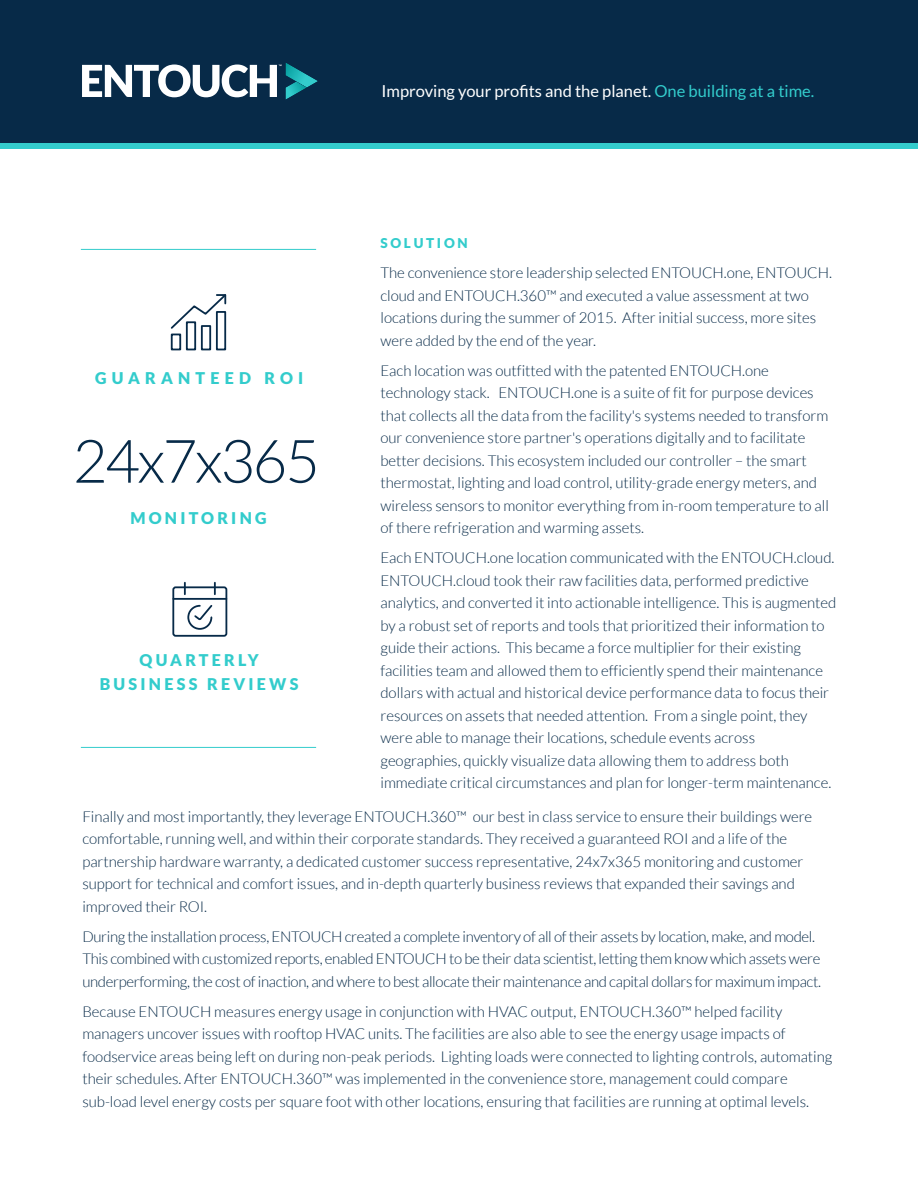
<style>
.page{position:relative;width:918px;height:1188px;background:#fff}
.page>*{position:absolute;margin:0;border:0;box-sizing:border-box;transform-origin:0 0}
.t1{font:300 60px "Lato";letter-spacing:-.04em;color:#072a48}
.t2{font:16.5px "Lato";color:#fff}
.t3{font:900 16.2px/23.9px "Lato";letter-spacing:.2em;color:#3cc;text-align:center}
.t4{font:900 16.2px "Lato";letter-spacing:.32em;color:#3cc}
.t5{font:300 15px/22.5px "Lato";color:#072a48}
.t6{font:300 15px/22.5px "Lato";letter-spacing:-.02em;color:#072a48}
.t7{font:900 13.5px "Lato";letter-spacing:.2em;color:#3cc}
.s1{color:#3cc}
</style>
<div class="page">
<hr style="left:81px;top:249px;width:235px;height:1px;background:#3cc">
<hr style="left:81px;top:747px;width:235px;height:1px;background:#3cc">
<div style="left:0;top:0;width:918px;height:149px;background:#072a48"></div>
<div style="left:0;top:143px;width:918px;height:6px;background:#3cc"></div>
<svg style="left:82px;top:63px;width:236px;height:37px"></svg>
<div style="left:171px;top:334px;width:10px;height:16px;border:2px solid #072a48"></div>
<div style="left:186px;top:321px;width:10px;height:29px;border:2px solid #072a48"></div>
<div style="left:201px;top:325px;width:10px;height:25px;border:2px solid #072a48"></div>
<div style="left:216px;top:311px;width:10px;height:39px;border:2px solid #072a48"></div>
<svg style="left:170px;top:294px;width:57px;height:36px"></svg>
<div style="left:172px;top:586px;width:55px;height:51px;border:2px solid #072a48;border-radius:2px"></div>
<svg style="left:184px;top:583px;width:2px;height:11px"></svg>
<svg style="left:214px;top:583px;width:2px;height:11px"></svg>
<hr style="left:173px;top:598px;width:53px;height:2px;background:#072a48">
<svg style="left:187px;top:604px;width:26px;height:26px"></svg>
<p class="t2" style="left:382px;top:81px;width:434px">Improving your profits and the planet. <span class="s1">One building at a time.</span></p>
<p class="t7" style="left:380px;top:238px;width:89px">SOLUTION</p>
<p class="t5" style="left:380px;top:263px;width:453px">The convenience store leadership selected ENTOUCH.one, ENTOUCH. cloud and ENTOUCH.360™ and executed a value assessment at two locations during the summer of 2015. After initial success, more sites were added by the end of the year.</p>
<p class="t5" style="left:380px;top:360px;width:450px">Each location was outfitted with the patented ENTOUCH.one technology stack. ENTOUCH.one is a suite of fit for purpose devices that collects all the data from the facility's systems needed to transform our convenience store partner's operations digitally and to facilitate better decisions. This ecosystem included our controller – the smart thermostat, lighting and load control, utility-grade energy meters, and wireless sensors to monitor everything from in-room temperature to all of there refrigeration and warming assets.</p>
<p class="t5" style="left:380px;top:548px;width:457px">Each ENTOUCH.one location communicated with the ENTOUCH.cloud.<br>ENTOUCH.cloud took their raw facilities data, performed predictive analytics, and converted it into actionable intelligence. This is augmented by a robust set of reports and tools that prioritized their information to guide their actions. This became a force multiplier for their existing facilities team and allowed them to efficiently spend their maintenance dollars with actual and historical device performance data to focus their resources on assets that needed attention. From a single point, they were able to manage their locations, schedule events across geographies, quickly visualize data allowing them to address both immediate critical circumstances and plan for longer-term maintenance.</p>
<p class="t5" style="left:82px;top:806px;width:731px">Finally and most importantly, they leverage ENTOUCH.360™ our best in class service to ensure their buildings were comfortable, running well, and within their corporate standards. They received a guaranteed ROI and a life of the partnership hardware warranty, a dedicated customer success representative, 24x7x365 monitoring and customer support for technical and comfort issues, and in-depth quarterly business reviews that expanded their savings and improved their ROI.</p>
<p class="t6" style="left:82px;top:926px;width:740px">During the installation process, ENTOUCH created a complete inventory of all of their assets by location, make, and model.<br>This combined with customized reports, enabled ENTOUCH to be their data scientist, letting them know which assets were underperforming, the cost of inaction, and where to best allocate their maintenance and capital dollars for maximum impact.</p>
<p class="t5" style="left:82px;top:1001px;width:752px">Because ENTOUCH measures energy usage in conjunction with HVAC output, ENTOUCH.360™ helped facility managers uncover issues with rooftop HVAC units. The facilities are also able to see the energy usage impacts of foodservice areas being left on during non-peak periods. Lighting loads were connected to lighting controls, automating their schedules. After ENTOUCH.360™ was implemented in the convenience store, management could compare sub-load level energy costs per square foot with other locations, ensuring that facilities are running at optimal levels.</p>
<p class="t4" style="left:95px;top:372px;width:210px">GUARANTEED ROI</p>
<h1 class="t1" style="left:73px;top:437px;width:249px">24x7x365</h1>
<p class="t3" style="left:130px;top:508px;width:138px">MONITORING</p>
<p class="t3" style="left:100px;top:649px;width:200px">QUARTERLY<br>BUSINESS REVIEWS</p>
</div>
